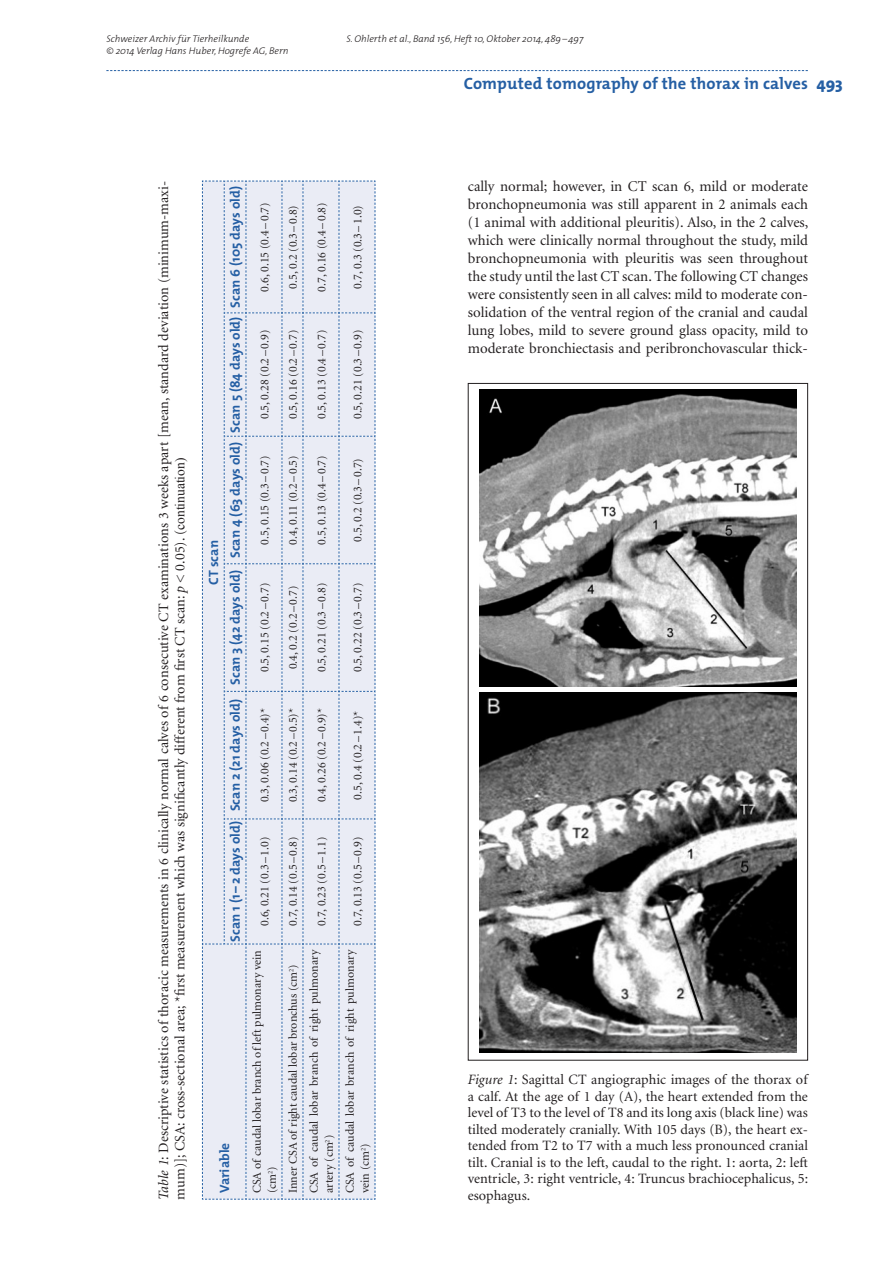
<style>
.page{position:relative;width:893px;height:1263px;background:#fff}
.page>*{position:absolute;margin:0;border:0;box-sizing:border-box;transform-origin:0 0}
.t1{font:700 16.5px "The Mix";letter-spacing:.01em;color:#255fa4}
.t2{font:15px/18px "Minion";color:#231f20;text-align:justify}
.t3{font:14.25px/16.5px "Minion";color:#231f20}
.t4{font:700 13.5px/21.8px "The Mix";color:#255fa4;text-align:center}
.t5{font:12px/15px "Minion";color:#231f20}
.t6{font:italic 300 9.75px "The Mix";color:#231f20}
.s1{font-weight:800}
.s2{font-style:italic}
.s3{font-family:"Times New Roman";font-size:13.5px}
</style>
<div class="page">
<svg style="left:106px;top:70px;width:702px;height:1px"></svg>
<svg style="left:202px;top:180px;width:174px;height:1020px;background:#e4e8f2"></svg>
<img style="left:479px;top:389px;width:317px;height:297px">
<img style="left:480px;top:692px;width:316px;height:360px">
<p class="t6" style="left:106px;top:34px;width:144px">Schweizer Archiv für Tierheilkunde</p>
<p class="t6" style="left:347px;top:34px;width:238px">S. Ohlerth et al., Band 156, Heft 10, Oktober 2014, 489 – 497</p>
<p class="t6" style="left:106px;top:46px;width:184px">© 2014 Verlag Hans Huber, Hogrefe AG, Bern</p>
<p class="t1" style="left:464px;top:77px;width:380px">Computed tomography of the thorax in calves <span class="s1">493</span></p>
<p class="t3" style="left:156px;top:1199px;width:1020px;rotate:-90deg"><span class="s2">Table 1</span>: Descriptive statistics of thoracic measurements in 6 clinically normal calves of 6 consecutive CT examinations 3 weeks apart [mean, standard deviation (minimum-maxi&shy;mum)]; CSA: cross-sectional area; *first measurement which was significantly different from first CT scan: <span class="s2">p</span> &lt; 0.05). (<span class="s3">continuation)</span></p>
<p class="t4" style="left:204px;top:942px;width:757px;rotate:-90deg">CT scan<br>Scan 1 (1 – 2 days old) Scan 2 (21 days old) Scan 3 (42 days old) Scan 4 (63 days old) Scan 5 (84 days old) Scan 6 (105 days old)</p>
<p class="t4" style="left:215px;top:1193px;width:52px;rotate:-90deg">Variable</p>
<p class="t5" style="left:258px;top:292px;width:91px;rotate:-90deg">0.6, 0.15 (0.4 – 0.7)</p>
<p class="t5" style="left:258px;top:419px;width:91px;rotate:-90deg">0.5, 0.28 (0.2 – 0.9)</p>
<p class="t5" style="left:258px;top:545px;width:91px;rotate:-90deg">0.5, 0.15 (0.3 – 0.7)</p>
<p class="t5" style="left:258px;top:672px;width:91px;rotate:-90deg">0.5, 0.15 (0.2 – 0.7)</p>
<p class="t5" style="left:258px;top:802px;width:96px;rotate:-90deg">0.3, 0.06 (0.2 – 0.4)*</p>
<p class="t5" style="left:258px;top:926px;width:91px;rotate:-90deg">0.6, 0.21 (0.3 – 1.0)</p>
<p class="t5" style="left:251px;top:1193px;width:245px;rotate:-90deg">CSA of caudal lobar branch of left pulmonary vein (cm<sup>2</sup>)</p>
<p class="t5" style="left:287px;top:289px;width:85px;rotate:-90deg">0.5, 0.2 (0.3 – 0.8)</p>
<p class="t5" style="left:315px;top:292px;width:91px;rotate:-90deg">0.7, 0.16 (0.4 – 0.8)</p>
<p class="t5" style="left:351px;top:289px;width:85px;rotate:-90deg">0.7, 0.3 (0.3 – 1.0)</p>
<p class="t5" style="left:287px;top:419px;width:91px;rotate:-90deg">0.5, 0.16 (0.2 – 0.7)</p>
<p class="t5" style="left:287px;top:545px;width:91px;rotate:-90deg">0.4, 0.11 (0.2 – 0.5)</p>
<p class="t5" style="left:315px;top:419px;width:91px;rotate:-90deg">0.5, 0.13 (0.4 – 0.7)</p>
<p class="t5" style="left:315px;top:545px;width:91px;rotate:-90deg">0.5, 0.13 (0.4 – 0.7)</p>
<p class="t5" style="left:351px;top:419px;width:91px;rotate:-90deg">0.5, 0.21 (0.3 – 0.9)</p>
<p class="t5" style="left:351px;top:542px;width:85px;rotate:-90deg">0.5, 0.2 (0.3 – 0.7)</p>
<p class="t5" style="left:287px;top:669px;width:85px;rotate:-90deg">0.4, 0.2 (0.2 – 0.7)</p>
<p class="t5" style="left:315px;top:672px;width:91px;rotate:-90deg">0.5, 0.21 (0.3 – 0.8)</p>
<p class="t5" style="left:351px;top:672px;width:91px;rotate:-90deg">0.5, 0.22 (0.3 – 0.7)</p>
<p class="t5" style="left:287px;top:802px;width:96px;rotate:-90deg">0.3, 0.14 (0.2 – 0.5)*</p>
<p class="t5" style="left:315px;top:802px;width:96px;rotate:-90deg">0.4, 0.26 (0.2 – 0.9)*</p>
<p class="t5" style="left:351px;top:799px;width:90px;rotate:-90deg">0.5, 0.4 (0.2 – 1.4)*</p>
<p class="t5" style="left:287px;top:926px;width:91px;rotate:-90deg">0.7, 0.14 (0.5 – 0.8)</p>
<p class="t5" style="left:315px;top:926px;width:91px;rotate:-90deg">0.7, 0.23 (0.5 – 1.1)</p>
<p class="t5" style="left:351px;top:926px;width:91px;rotate:-90deg">0.7, 0.13 (0.5 – 0.9)</p>
<p class="t5" style="left:287px;top:1193px;width:230px;rotate:-90deg">Inner CSA of right caudal lobar bronchus (cm<sup>2</sup>)</p>
<p class="t5" style="left:308px;top:1193px;width:245px;rotate:-90deg">CSA of caudal lobar branch of right pulmonary artery (cm<sup>2</sup>)</p>
<p class="t5" style="left:344px;top:1193px;width:245px;rotate:-90deg">CSA of caudal lobar branch of right pulmonary vein (cm<sup>2</sup>)</p>
<p class="t2" style="left:468px;top:179px;width:342px">cally normal; however, in CT scan 6, mild or moderate bronchopneumonia was still apparent in 2 animals each (1 animal with additional pleuritis). Also, in the 2 calves, which were clinically normal throughout the study, mild bronchopneumonia with pleuritis was seen throughout the study until the last CT scan. The following CT changes were consistently seen in all calves: mild to moderate con&shy;solidation of the ventral region of the cranial and caudal lung lobes, mild to severe ground glass opacity, mild to moderate bronchiectasis and peribronchovascular thick-</p>
<p class="t3" style="left:468px;top:1072px;width:342px;text-align:justify"><span class="s2">Figure 1</span>: Sagittal CT angiographic images of the thorax of a calf. At the age of 1 day (A), the heart extended from the level of T3 to the level of T8 and its long axis (black line) was tilted moderately cranially. With 105 days (B), the heart ex&shy;tended from T2 to T7 with a much less pronounced cranial tilt. Cranial is to the left, caudal to the right. 1: aorta, 2: left ventricle, 3: right ventricle, 4: Truncus brachiocephalicus, 5: esophagus.</p>
</div>
